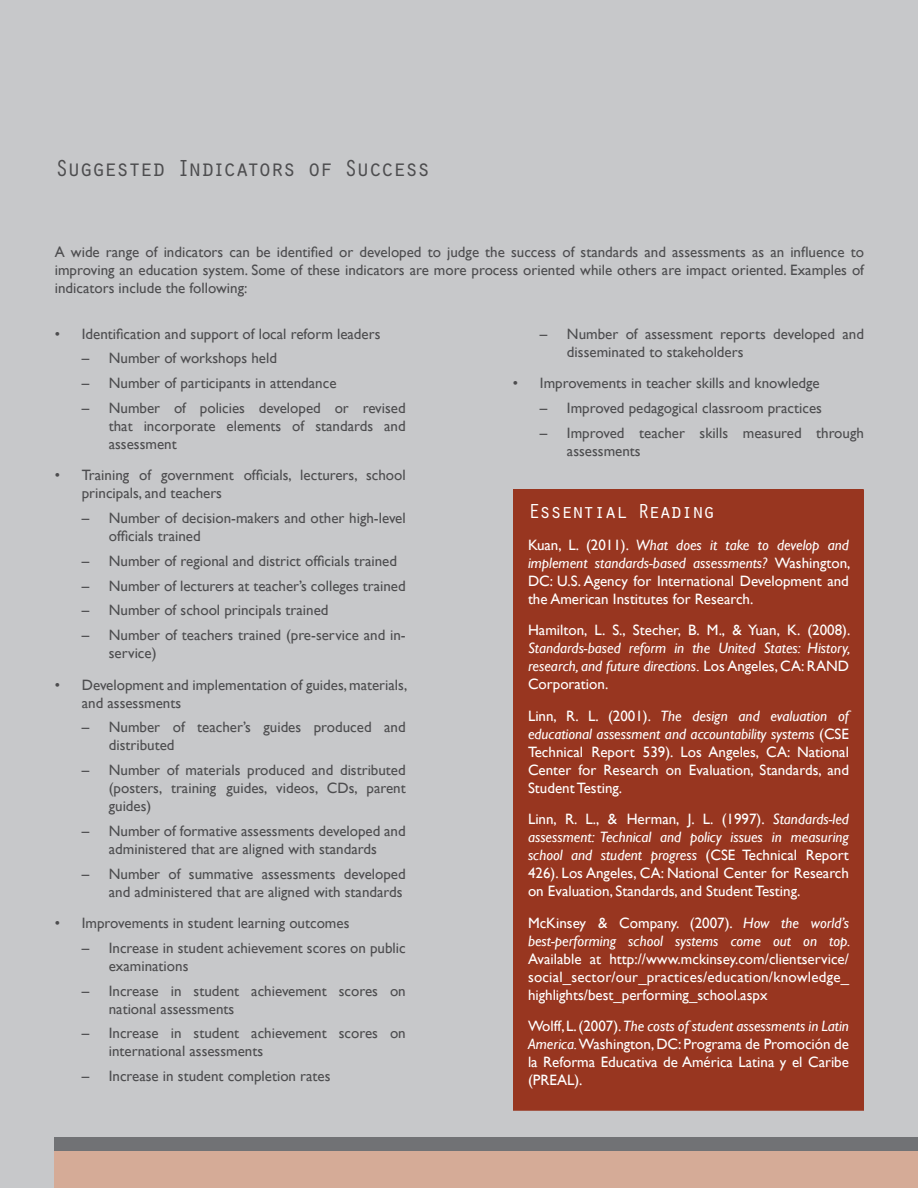
<style>
.page{position:relative;width:918px;height:1188px;background:#c7c8ca}
.page>*{position:absolute;margin:0;border:0;box-sizing:border-box;transform-origin:0 0}
.t1{font:24px "Orator Std";letter-spacing:-.1em;color:#4d4d4f}
.t2{font:21px "Orator Std";letter-spacing:-.08em;color:#fff}
.t3{font:15px/18px "Gill Sans";color:#4d4d4f}
.t4{font:15px/18px "Gill Sans";color:#fff;text-align:justify}
.t5{font:italic 15px/18px "Gill Sans";color:#fff;text-align:justify}
.s1{font-style:italic}
.s2{font-style:normal}
</style>
<div class="page">
<div style="left:55px;top:1146px;width:863px;height:42px;background:#d5ab97"></div>
<div style="left:55px;top:1137px;width:863px;height:13px;background:#717275"></div>
<div style="left:514px;top:490px;width:349px;height:620px;background:#983620"></div>
<div style="left:513px;top:489px;width:351px;height:622px;border:2px solid #983620"></div>
<h1 class="t1" style="left:55px;top:150px;width:378px">Suggested Indicators of Success</h1>
<p class="t3" style="left:55px;top:243px;width:811px;text-align:justify">A wide range of indicators can be identified or developed to judge the success of standards and assessments as an influence to improving an education system. Some of these indicators are more process oriented while others are impact oriented. Examples of indicators include the following:</p>
<p class="t3" style="left:55px;top:325px;width:327px">• Identification and support of local reform leaders</p>
<p class="t3" style="left:82px;top:350px;width:197px">– Number of workshops held</p>
<p class="t3" style="left:82px;top:374px;width:256px">– Number of participants in attendance</p>
<p class="t3" style="left:109px;top:399px;width:298px;text-align:justify;text-indent:-27px">– Number of policies developed or revised that incorporate elements of standards and assessment</p>
<p class="t3" style="left:82px;top:467px;width:326px;text-indent:-27px">• Training of government officials, lecturers, school principals, and teachers</p>
<p class="t3" style="left:109px;top:509px;width:298px;text-indent:-27px">– Number of decision-makers and other high-level officials trained</p>
<p class="t3" style="left:82px;top:552px;width:317px">– Number of regional and district officials trained</p>
<p class="t3" style="left:82px;top:577px;width:325px">– Number of lecturers at teacher’s colleges trained</p>
<p class="t3" style="left:82px;top:602px;width:248px">– Number of school principals trained</p>
<p class="t3" style="left:109px;top:626px;width:298px;text-indent:-27px">– Number of teachers trained (pre-service and in&shy;service)</p>
<p class="t3" style="left:82px;top:676px;width:327px;text-indent:-27px">• Development and implementation of guides, materials, and assessments</p>
<p class="t3" style="left:109px;top:719px;width:299px;text-indent:-27px">– Number of teacher’s guides produced and distributed</p>
<p class="t3" style="left:109px;top:761px;width:299px;text-align:justify;text-indent:-27px">– Number of materials produced and distributed (posters, training guides, videos, CDs, parent guides)</p>
<p class="t3" style="left:82px;top:822px;width:325px;text-align:center">– Number of formative assessments developed and administered that are aligned with standards</p>
<p class="t3" style="left:82px;top:865px;width:325px;text-align:right">– Number of summative assessments developed and administered that are aligned with standards</p>
<p class="t3" style="left:55px;top:914px;width:296px">• Improvements in student learning outcomes</p>
<p class="t3" style="left:109px;top:939px;width:298px;text-indent:-27px">– Increase in student achievement scores on public examinations</p>
<p class="t3" style="left:109px;top:982px;width:298px;text-indent:-27px">– Increase in student achievement scores on national assessments</p>
<p class="t3" style="left:109px;top:1025px;width:298px;text-indent:-27px">– Increase in student achievement scores on international assessments</p>
<p class="t3" style="left:82px;top:1067px;width:250px">– Increase in student completion rates</p>
<p class="t3" style="left:567px;top:325px;width:299px;text-indent:-27px">– Number of assessment reports developed and disseminated to stakeholders</p>
<p class="t3" style="left:513px;top:374px;width:308px">• Improvements in teacher skills and knowledge</p>
<p class="t3" style="left:540px;top:399px;width:284px">– Improved pedagogical classroom practices</p>
<p class="t3" style="left:567px;top:424px;width:298px;text-indent:-27px">– Improved teacher skills measured through assessments</p>
<h2 class="t2" style="left:528px;top:496px;width:189px">Essential Reading</h2>
<p class="t4" style="left:528px;top:536px;width:324px">Kuan, L. (2011). <span class="s1">What does it take to develop and implement standards-based assessments?</span> Washington, DC: U.S. Agency for International Development and the American Institutes for Research.</p>
<p class="t4" style="left:528px;top:621px;width:324px">Hamilton, L. S., Stecher, B. M., &amp; Yuan, K. (2008).</p>
<p class="t5" style="left:528px;top:639px;width:324px">Standards-based reform in the United States: History, research, and future directions. <span class="s2">Los Angeles, CA: RAND Corporation.</span></p>
<p class="t4" style="left:528px;top:707px;width:323px">Linn, R. L. (2001). <span class="s1">The design and evaluation of educational assessment and accountability systems</span> (CSE Technical Report 539). Los Angeles, CA: National Center for Research on Evaluation, Standards, and Student Testing.</p>
<p class="t4" style="left:528px;top:810px;width:322px">Linn, R. L., &amp; Herman, J. L. (1997). <span class="s1">Standards-led assessment: Technical and policy issues in measuring school and student progress</span> (CSE Technical Report 426). Los Angeles, CA: National Center for Research on Evaluation, Standards, and Student Testing.</p>
<p class="t5" style="left:528px;top:914px;width:324px"><span class="s2">McKinsey &amp; Company. (2007).</span> How the world’s best-performing school systems come out on top.</p>
<p class="t4" style="left:528px;top:950px;width:323px">Available at http://www.mckinsey.com/clientservice/ social_sector/our_practices/education/knowledge_ highlights/best_performing_school.aspx</p>
<p class="t4" style="left:528px;top:1017px;width:322px">Wolff, L. (2007). <span class="s1">The costs of student assessments in Latin America.</span> Washington, DC: Programa de Promoción de la Reforma Educativa de América Latina y el Caribe (PREAL).</p>
</div>
